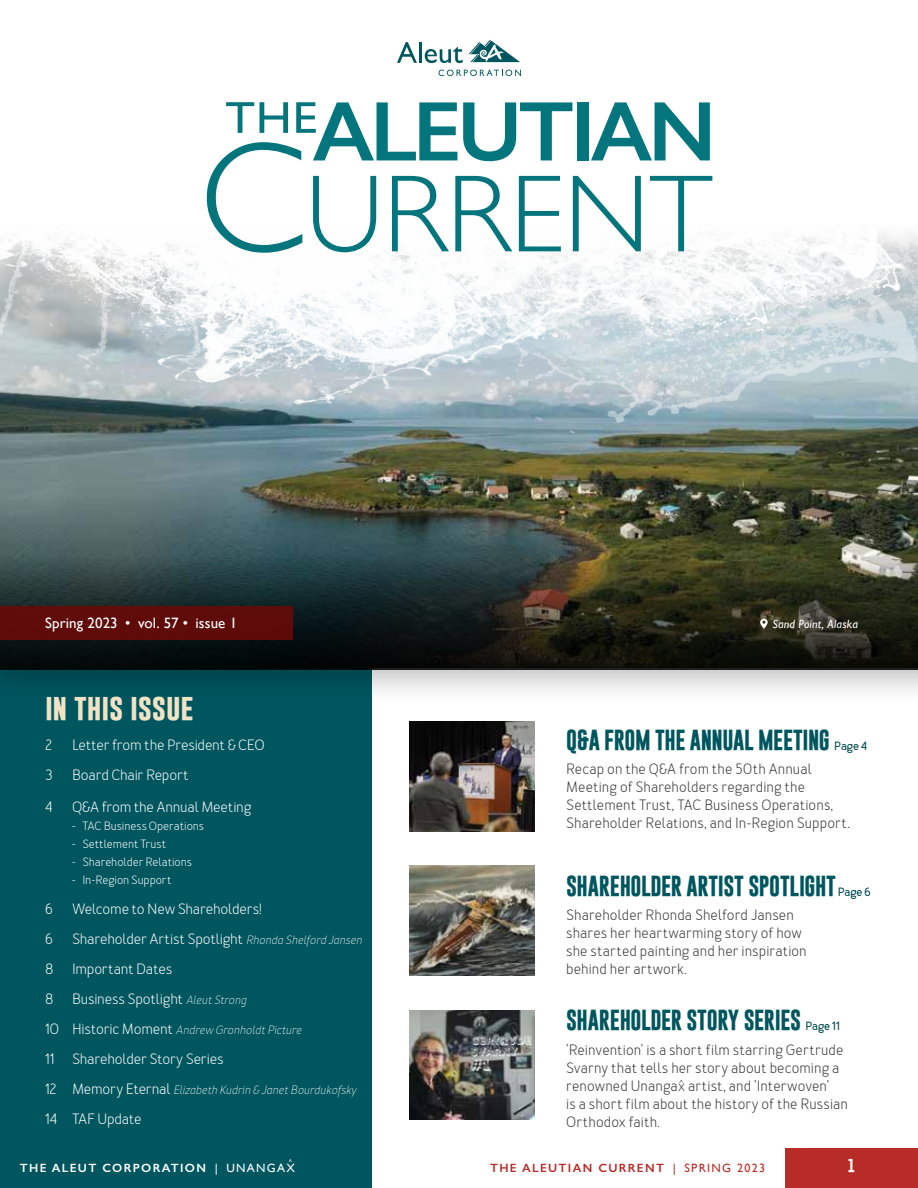
<style>
.page{position:relative;width:918px;height:1188px;background:#fff}
.page>*{position:absolute;margin:0;border:0;box-sizing:border-box;transform-origin:0 0}
.t1{font:700 27px "Gobold";letter-spacing:-.005em;color:#f1e3c5}
.t2{font:700 21px "Gobold";letter-spacing:-.02em;color:#00565f}
.t3{font:15px/18px "Merlo";letter-spacing:.01em;color:#333334}
.t4{font:15px/30px "Merlo";letter-spacing:-.015em;color:#fff}
.t5{font:15px "Gill Sans";letter-spacing:.005em;color:#fff}
.t6{font:700 13.5px "Gobold";color:#fff}
.t7{font:italic 300 12px "Merlo";letter-spacing:-.01em;color:#fff}
.t8{font:12px "Merlo";letter-spacing:-.005em;color:#fff}
.t9{font:600 12px "Gill Sans";letter-spacing:.11em;color:#b72c27}
.t10{font:600 12px "Gill Sans";letter-spacing:.11em;color:#fff}
.t11{font:italic 12px "Gill Sans";letter-spacing:.015em;color:#fff}
.t12{font:7.05px "Gill Sans";color:#fff}
.s1{font-weight:300;font-style:italic;font-size:12px}
.s2{font-weight:400;font-style:normal;font-size:15px}
.s3{font-family:"Merlo";font-size:12px;color:#004a51}
.s4{font-weight:400}
</style>
<div class="page">
<div style="left:0;top:446px;width:372px;height:742px;background:#00565f"></div>
<div style="left:0;top:219px;width:918px;height:488px;background:#000;opacity:.25"></div>
<img style="left:0;top:234px;width:918px;height:323px">
<img style="left:0;top:226px;width:917px;height:211px">
<svg style="left:207px;top:102px;width:505px;height:151px"></svg>
<svg style="left:397px;top:42px;width:20px;height:21px"></svg>
<hr style="left:419px;top:42px;width:3px;height:21px;background:#00565f">
<svg style="left:425px;top:46px;width:38px;height:17px"></svg>
<svg style="left:439px;top:70px;width:82px;height:6px"></svg>
<svg style="left:469px;top:40px;width:51px;height:22px"></svg>
<img style="left:410px;top:722px;width:125px;height:109px">
<img style="left:410px;top:1010px;width:125px;height:110px">
<img style="left:410px;top:866px;width:125px;height:109px">
<svg style="left:0;top:557px;width:918px;height:112px;background:#222922"></svg>
<div style="left:0;top:606px;width:293px;height:34px;background:#5e0b0a"></div>
<svg style="left:760px;top:619px;width:8px;height:10px"></svg>
<div style="left:785px;top:1148px;width:133px;height:40px;background:#b72c27"></div>
<p class="t5" style="left:45px;top:617px;width:194px">Spring 2023 • vol. 57 • issue 1</p>
<p class="t11" style="left:772px;top:620px;width:87px">Sand Point, Alaska</p>
<h1 class="t1" style="left:45px;top:694px;width:150px">in this issue</h1>
<p class="t4" style="left:45px;top:732px;width:9px">2</p>
<p class="t4" style="left:72px;top:732px;width:194px">Letter from the President &amp; CEO</p>
<p class="t4" style="left:45px;top:762px;width:9px">3</p>
<p class="t4" style="left:72px;top:762px;width:118px">Board Chair Report</p>
<p class="t4" style="left:45px;top:793px;width:9px">4</p>
<p class="t4" style="left:72px;top:793px;width:181px">Q&amp;A from the Annual Meeting</p>
<p class="t8" style="left:72px;top:821px;width:134px">- TAC Business Operations</p>
<p class="t8" style="left:72px;top:839px;width:96px">- Settlement Trust</p>
<p class="t8" style="left:72px;top:857px;width:122px">- Shareholder Relations</p>
<p class="t8" style="left:72px;top:875px;width:101px">- In-Region Support</p>
<p class="t4" style="left:45px;top:895px;width:9px">6</p>
<p class="t4" style="left:72px;top:895px;width:192px">Welcome to New Shareholders!</p>
<p class="t4" style="left:45px;top:925px;width:9px">6</p>
<p class="t4" style="left:45px;top:925px;width:318px;text-indent:27px">Shareholder Artist Spotlight <span class="s1">Rhonda Shelford Jansen<br></span>8 Important Dates<br>8 Business Spotlight <span class="s1">Aleut Strong</span></p>
<p class="t7" style="left:45px;top:1025px;width:258px"><span class="s2">10 Historic Moment</span> Andrew Gronholdt Picture</p>
<p class="t4" style="left:45px;top:1045px;width:180px">11 Shareholder Story Series</p>
<p class="t7" style="left:45px;top:1085px;width:313px"><span class="s2">12 Memory Eternal</span> Elizabeth Kudrin &amp; Janet Bourdukofsky</p>
<p class="t4" style="left:45px;top:1105px;width:98px">14 TAF Update</p>
<h2 class="t2" style="left:566px;top:730px;width:302px">Q&amp;A FROM THE ANNUAL MEETING <span class="s3">Page 4</span></h2>
<p class="t3" style="left:566px;top:762px;width:285px">Recap on the Q&amp;A from the 50th Annual Meeting of Shareholders regarding the Settlement Trust, TAC Business Operations, Shareholder Relations, and In-Region Support.</p>
<h2 class="t2" style="left:566px;top:876px;width:306px">SHAREHOLDER ARTIST SPOTLIGHT <span class="s3">Page 6</span></h2>
<p class="t3" style="left:566px;top:908px;width:242px">Shareholder Rhonda Shelford Jansen shares her heartwarming story of how she started painting and her inspiration behind her artwork.</p>
<h2 class="t2" style="left:566px;top:1009px;width:276px">SHAREHOLDER STORY SERIES <span class="s3">Page 11</span></h2>
<p class="t3" style="left:566px;top:1042px;width:283px">'Reinvention' is a short film starring Gertrude Svarny that tells her story about becoming a renowned Unangax<sup>^</sup> artist, and 'Interwoven'<br>is a short film about the history of the Russian Orthodox faith.</p>
<p class="t10" style="left:20px;top:1161px;width:277px">THE ALEUT CORPORATION <span class="s4">| UNANGAX</span></p>
<p class="t9" style="left:490px;top:1161px;width:277px">THE ALEUTIAN CURRENT <span class="s4">| SPRING 2023</span></p>
<p class="t6" style="left:848px;top:1159px;width:9px">1</p>
<p class="t12" style="left:289px;top:1159px;width:5px">^</p>
</div>
